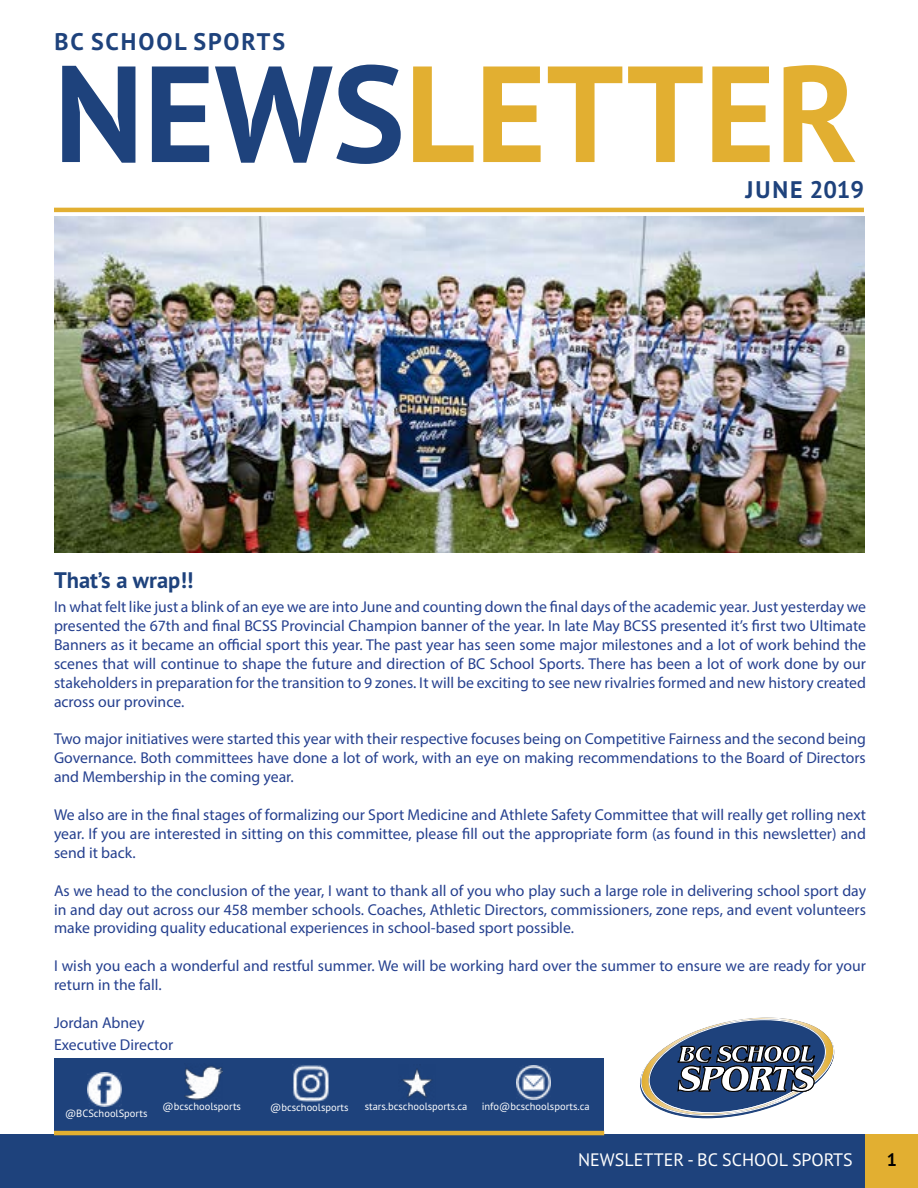
<style>
.page{position:relative;width:918px;height:1188px;background:#fff}
.page>*{position:absolute;margin:0;border:0;box-sizing:border-box;transform-origin:0 0}
.t1{font:700 136.5px "PT Sans";color:#e2af31}
.t2{font:700 24px "PT Sans";letter-spacing:.08em;color:#1e427c}
.t3{font:700 22.5px "PT Sans";color:#1e427c}
.t4{font:18px "PT Sans";color:#fff}
.t5{font:700 18px "PT Sans";color:#000}
.t6{font:15.75px/18.9px "Myriad Pro";color:#25408f;text-align:justify}
.t7{font:10.5px "PT Sans";color:#fff}
.s1{color:#1e427c}
</style>
<div class="page">
<div style="left:0;top:1134px;width:918px;height:54px;background:#1e427c"></div>
<div style="left:866px;top:1134px;width:52px;height:54px;background:#e2af31"></div>
<hr style="left:54px;top:208px;width:810px;height:4px;background:#e2af31">
<svg style="left:640px;top:1017px;width:194px;height:101px"></svg>
<div style="left:54px;top:1058px;width:550px;height:73px;background:#1e427c"></div>
<hr style="left:54px;top:1131px;width:550px;height:4px;background:#e2af31">
<img style="left:88px;top:1072px;width:34px;height:34px">
<img style="left:184px;top:1066px;width:39px;height:34px">
<img style="left:293px;top:1065px;width:36px;height:37px">
<img style="left:402px;top:1068px;width:30px;height:30px">
<img style="left:516px;top:1066px;width:34px;height:34px">
<img style="left:54px;top:217px;width:810px;height:336px">
<h2 class="t2" style="left:54px;top:26px;width:232px">BC SCHOOL SPORTS</h2>
<h1 class="t1" style="left:54px;top:23px;width:805px"><span class="s1">NEWS</span>LETTER</h1>
<h2 class="t2" style="left:746px;top:174px;width:120px">June 2019</h2>
<h3 class="t3" style="left:54px;top:565px;width:141px">That’s a wrap!!</h3>
<p class="t6" style="left:54px;top:597px;width:814px">In what felt like just a blink of an eye we are into June and counting down the final days of the academic year. Just yesterday we presented the 67th and final BCSS Provincial Champion banner of the year. In late May BCSS presented it’s first two Ultimate Banners as it became an official sport this year. The past year has seen some major milestones and a lot of work behind the scenes that will continue to shape the future and direction of BC School Sports. There has been a lot of work done by our stakeholders in preparation for the transition to 9 zones. It will be exciting to see new rivalries formed and new history created across our province.</p>
<p class="t6" style="left:54px;top:729px;width:814px">Two major initiatives were started this year with their respective focuses being on Competitive Fairness and the second being Governance. Both committees have done a lot of work, with an eye on making recommendations to the Board of Directors and Membership in the coming year.</p>
<p class="t6" style="left:54px;top:805px;width:814px">We also are in the final stages of formalizing our Sport Medicine and Athlete Safety Committee that will really get rolling next year. If you are interested in sitting on this committee, please fill out the appropriate form (as found in this newsletter) and send it back.</p>
<p class="t6" style="left:54px;top:881px;width:814px">As we head to the conclusion of the year, I want to thank all of you who play such a large role in delivering school sport day in and day out across our 458 member schools. Coaches, Athletic Directors, commissioners, zone reps, and event volunteers make providing quality educational experiences in school-based sport possible.</p>
<p class="t6" style="left:54px;top:956px;width:814px">I wish you each a wonderful and restful summer. We will be working hard over the summer to ensure we are ready for your return in the fall.</p>
<p class="t6" style="left:54px;top:1012px;width:121px;line-height:21.6px">Jordan Abney<br>Executive Director</p>
<p class="t7" style="left:65px;top:1106px;width:84px">@BCSchoolSports</p>
<p class="t7" style="left:163px;top:1100px;width:80px">@bcschoolsports</p>
<p class="t7" style="left:270px;top:1100px;width:80px">@bcschoolsports</p>
<p class="t7" style="left:365px;top:1100px;width:104px">stars.bcschoolsports.ca</p>
<p class="t7" style="left:482px;top:1099px;width:110px">info@bcschoolsports.ca</p>
<p class="t4" style="left:578px;top:1148px;width:276px">NEWSLETTER - BC SCHOOL SPORTS</p>
<p class="t5" style="left:887px;top:1147px;width:12px">1</p>
</div>
